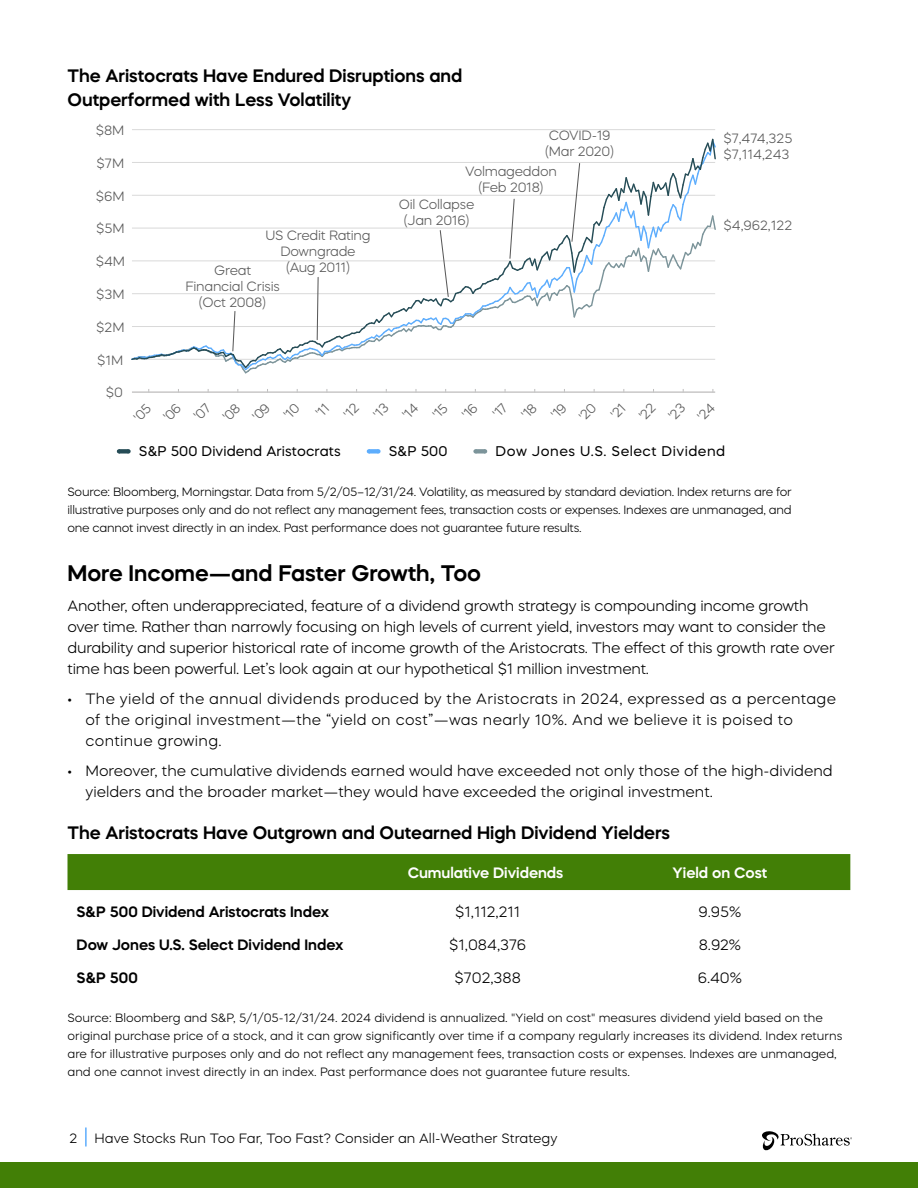
<style>
.page{position:relative;width:918px;height:1188px;background:#fff}
.page>*{position:absolute;margin:0;border:0;box-sizing:border-box;transform-origin:0 0}
.t1{font:600 22.5px "Mazzard H";color:#000}
.Body_Text{font:600 18px/24px "Mazzard H";color:#000}
.t2{font:300 15px/21px "Mazzard H";letter-spacing:-.015em;color:#000}
.t3{font:300 15px/21px "Mazzard H";letter-spacing:.02em;color:#000}
.t4{font:600 15px "Mazzard H";color:#000}
.t5{font:600 15px "Mazzard H";color:#fff}
.t6{font:14.1px "Mazzard H";letter-spacing:.005em;color:#000}
.t7{font:14.1px "Mazzard H";letter-spacing:.035em;color:#000}
.t8{font:300 13.5px/16.2px "Mazzard H";letter-spacing:-.02em;color:#595959;text-align:center}
.t9{font:300 13.5px "Mazzard H";color:#000}
.t10{font:300 13.5px/15.6px "Mazzard H";color:#595959}
.Body_Text-2{font:300 12px/18px "Mazzard H";color:#000;text-align:justify}
.s1{font-weight:300;font-size:13.35px;color:#254c56}
.s2{font-weight:300;font-size:13.35px;color:#5dadfd}
.s3{font-weight:300;font-size:13.35px;color:#7c949a}
</style>
<div class="page">
<svg style="left:762px;top:1131px;width:90px;height:20px"></svg>
<hr style="left:85px;top:1127px;width:2px;height:20px;background:#5dadfd">
<div style="left:0;top:1162px;width:918px;height:26px;background:#427f06"></div>
<svg style="left:117px;top:449px;width:14px;height:4px"></svg>
<div style="left:369px;top:449px;width:9px;height:5px;border:4px solid #5dadfd"></div>
<svg style="left:367px;top:449px;width:14px;height:4px"></svg>
<div style="left:476px;top:449px;width:9px;height:5px;border:4px solid #7c949a"></div>
<svg style="left:473px;top:449px;width:14px;height:4px"></svg>
<hr style="left:132px;top:392px;width:583px;height:1px;background:#bfbebe">
<hr style="left:132px;top:129px;width:583px;height:1px;background:#d9d9d9">
<svg style="left:131px;top:138px;width:585px;height:236px"></svg>
<div style="left:68px;top:854px;width:782px;height:36px;background:#427f06"></div>
<p class="Body_Text" style="left:68px;top:63px;width:396px">The Aristocrats Have Endured Disruptions and<br>Outperformed with Less Volatility</p>
<p class="t8" style="left:96px;top:122px;width:30px">$8M</p>
<p class="t8" style="left:97px;top:155px;width:29px">$7M</p>
<p class="t8" style="left:545px;top:127px;width:70px;text-align:left">COVID-19 (Mar 2020)</p>
<p class="t8" style="left:465px;top:163px;width:93px">Volmageddon (Feb 2018)</p>
<p class="t8" style="left:96px;top:188px;width:30px">$6M</p>
<p class="t8" style="left:399px;top:196px;width:77px">Oil Collapse (Jan 2016)</p>
<p class="t8" style="left:96px;top:220px;width:30px">$5M</p>
<p class="t8" style="left:265px;top:227px;width:107px">US Credit Rating<br>Downgrade (Aug 2011)</p>
<p class="t8" style="left:96px;top:253px;width:31px">$4M</p>
<p class="t8" style="left:185px;top:262px;width:96px">Great<br>Financial Crisis (Oct 2008)</p>
<p class="t8" style="left:96px;top:286px;width:30px">$3M</p>
<p class="t8" style="left:96px;top:319px;width:30px">$2M</p>
<p class="t8" style="left:97px;top:352px;width:28px">$1M</p>
<p class="t8" style="left:106px;top:384px;width:19px">$0</p>
<p class="t10" style="left:724px;top:131px;width:71px">$7,474,325 $7,114,243</p>
<p class="t8" style="left:724px;top:217px;width:70px">$4,962,122</p>
<p class="t6" style="left:117px;top:442px;width:225px"><span class="s1">•–•</span> S&amp;P 500 Dividend Aristocrats</p>
<p class="t6" style="left:367px;top:442px;width:82px"><span class="s2">•–•</span> S&amp;P 500</p>
<p class="t7" style="left:474px;top:442px;width:253px"><span class="s3">•–•</span> Dow Jones U.S. Select Dividend</p>
<p class="Body_Text-2" style="left:68px;top:482px;width:726px">Source: Bloomberg, Morningstar. Data from 5/2/05–12/31/24. Volatility, as measured by standard deviation. Index returns are for illustrative purposes only and do not reflect any management fees, transaction costs or expenses. Indexes are unmanaged, and one cannot invest directly in an index. Past performance does not guarantee future results.</p>
<p class="t1" style="left:68px;top:558px;width:415px">More Income—and Faster Growth, Too</p>
<p class="t2" style="left:68px;top:595px;width:769px">Another, often underappreciated, feature of a dividend growth strategy is compounding income growth over time. Rather than narrowly focusing on high levels of current yield, investors may want to consider the durability and superior historical rate of income growth of the Aristocrats. The effect of this growth rate over time has been powerful. Let’s look again at our hypothetical $1 million investment.</p>
<p class="t3" style="left:86px;top:688px;width:752px;text-indent:-18px">• The yield of the annual dividends produced by the Aristocrats in 2024, expressed as a percentage of the original investment—the “yield on cost”—was nearly 10%. And we believe it is poised to continue growing.</p>
<p class="t2" style="left:86px;top:760px;width:749px;text-indent:-18px">• Moreover, the cumulative dividends earned would have exceeded not only those of the high-dividend yielders and the broader market—they would have exceeded the original investment.</p>
<p class="Body_Text" style="left:68px;top:820px;width:604px">The Aristocrats Have Outgrown and Outearned High Dividend Yielders</p>
<p class="t5" style="left:408px;top:863px;width:157px">Cumulative Dividends</p>
<p class="t5" style="left:673px;top:863px;width:96px">Yield on Cost</p>
<p class="t4" style="left:76px;top:902px;width:254px">S&amp;P 500 Dividend Aristocrats Index</p>
<p class="t2" style="left:455px;top:901px;width:67px">$1,112,211</p>
<p class="t2" style="left:699px;top:901px;width:44px">9.95%</p>
<p class="t4" style="left:77px;top:935px;width:269px">Dow Jones U.S. Select Dividend Index</p>
<p class="t2" style="left:449px;top:934px;width:79px">$1,084,376</p>
<p class="t2" style="left:699px;top:934px;width:44px">8.92%</p>
<p class="t4" style="left:77px;top:968px;width:63px">S&amp;P 500</p>
<p class="t2" style="left:455px;top:967px;width:68px">$702,388</p>
<p class="t2" style="left:698px;top:967px;width:46px">6.40%</p>
<p class="Body_Text-2" style="left:68px;top:1008px;width:776px;text-align:left">Source: Bloomberg and S&amp;P, 5/1/05-12/31/24. 2024 dividend is annualized. "Yield on cost" measures dividend yield based on the original purchase price of a stock, and it can grow significantly over time if a company regularly increases its dividend. Index returns are for illustrative purposes only and do not reflect any management fees, transaction costs or expenses. Indexes are unmanaged, and one cannot invest directly in an index. Past performance does not guarantee future results.</p>
<p class="t9" style="left:69px;top:1130px;width:9px">2</p>
<p class="t9" style="left:94px;top:1130px;width:465px">Have Stocks Run Too Far, Too Fast? Consider an All-Weather Strategy</p>
</div>
